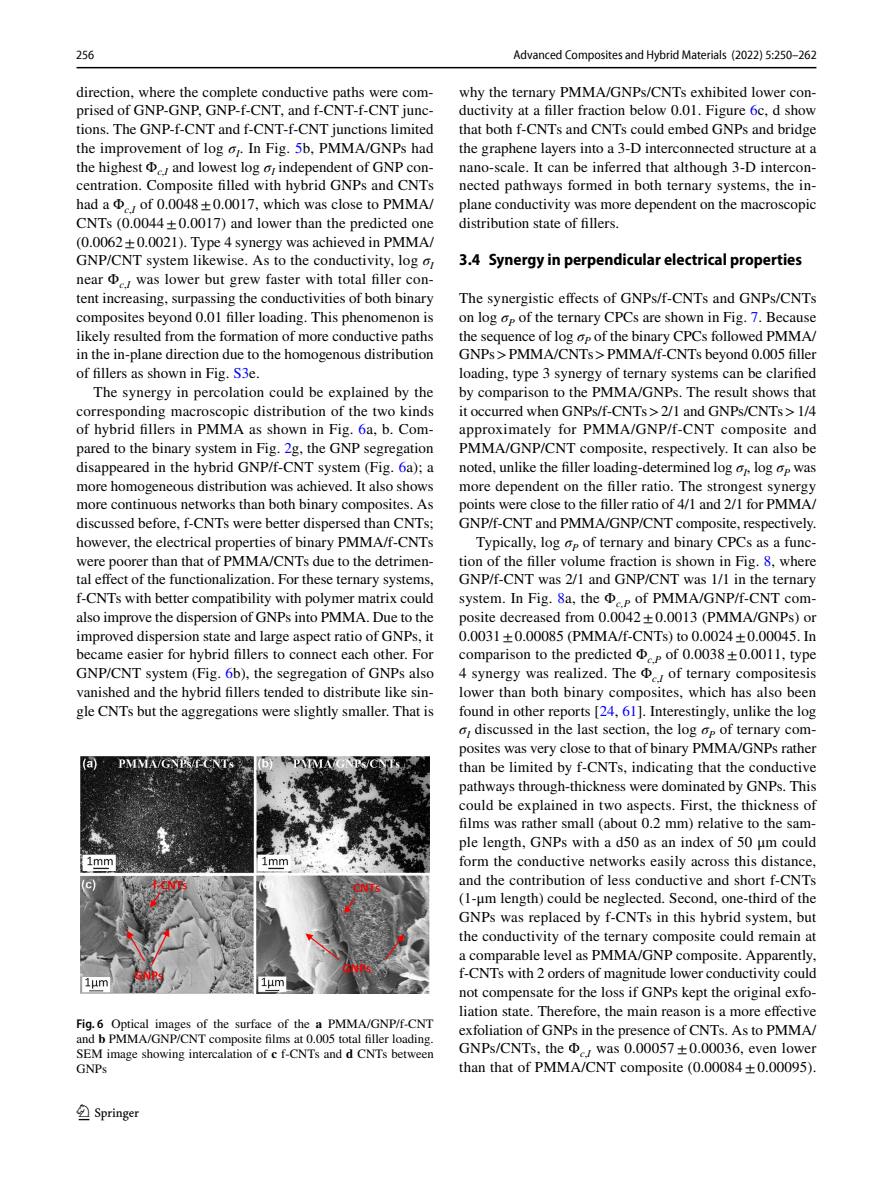
<style>
.page{position:relative;width:893px;height:1187px;background:#fff}
.page>*{position:absolute;margin:0;border:0;box-sizing:border-box;transform-origin:0 0}
.t1{font:22.5px "Springnew Regular 2";color:#000}
.t2{font:700 semi-condensed 16.5px "Myriad Pro";color:#000}
.t3{font:15px/18.8px "STIX";letter-spacing:.005em;color:#000;text-align:justify}
.t4{font:12.75px/15px "STIX";color:#000;text-align:justify}
.t5{font:semi-condensed 12.75px "Myriad Pro Unic";color:#000}
.s1{font-style:italic}
.s2{color:#00f}
.s3{font-family:"STIX Math Regular 33"}
.s4{font-family:"STIX Math Regular 34"}
.s5{font-family:"STIX Math Regular 35"}
.s6{font-family:"Myriad Pro";font-weight:600;font-stretch:semi-condensed}
.s7{font-weight:700}
.s8{font-family:"STIX Math Regular 30"}
.s9{font-family:"STIX Math Regular 31"}
.s10{font-family:"STIX Math Regular 32"}
</style>
<div class="page">
<hr style="left:77px;top:67px;width:739px;height:1px;background:#000">
<div style="left:77px;top:756px;width:357px;height:236px;background:linear-gradient(to bottom,#fff,#fff)"></div>
<img style="left:81px;top:756px;width:349px;height:236px">
<p class="t5" style="left:76px;top:50px;width:20px">256</p>
<p class="t5" style="left:513px;top:50px;width:305px">Advanced Composites and Hybrid Materials (2022) 5:250–262</p>
<p class="t3" style="left:77px;top:83px;width:359px">direction, where the complete conductive paths were com&shy;prised of GNP-GNP, GNP-f-CNT, and f-CNT-f-CNT junc&shy;tions. The GNP-f-CNT and f-CNT-f-CNT junctions limited the improvement of log <span class="s1">σ</span><sub>I</sub>. In Fig. <span class="s2">5</span>b, PMMA/GNPs had the highest <span class="s3">Φ</span><sub>c</sub><sub>,</sub><sub>I</sub> and lowest log <span class="s1">σ</span><sub>I</sub> independent of GNP con&shy;centration. Composite filled with hybrid GNPs and CNTs had a <span class="s4">Φ</span><sub>c</sub><sub>,</sub><sub>I</sub> of 0.0048±0.0017, which was close to PMMA/ CNTs (0.0044±0.0017) and lower than the predicted one (0.0062±0.0021). Type 4 synergy was achieved in PMMA/ GNP/CNT system likewise. As to the conductivity, log <span class="s1">σ</span><sub>I </sub>near <span class="s5">Φ</span><sub>c</sub><sub>,</sub><sub>I</sub> was lower but grew faster with total filler con&shy;tent increasing, surpassing the conductivities of both binary composites beyond 0.01 filler loading. This phenomenon is likely resulted from the formation of more conductive paths in the in-plane direction due to the homogenous distribution of fillers as shown in Fig. <span class="s2">S3</span>e.</p>
<p class="t3" style="left:77px;top:383px;width:359px;text-indent:17px">The synergy in percolation could be explained by the corresponding macroscopic distribution of the two kinds of hybrid fillers in PMMA as shown in Fig. <span class="s2">6</span>a, b. Com&shy;pared to the binary system in Fig. <span class="s2">2</span>g, the GNP segregation disappeared in the hybrid GNP/f-CNT system (Fig. <span class="s2">6</span>a); a more homogeneous distribution was achieved. It also shows more continuous networks than both binary composites. As discussed before, f-CNTs were better dispersed than CNTs; however, the electrical properties of binary PMMA/f-CNTs were poorer than that of PMMA/CNTs due to the detrimen&shy;tal effect of the functionalization. For these ternary systems, f-CNTs with better compatibility with polymer matrix could also improve the dispersion of GNPs into PMMA. Due to the improved dispersion state and large aspect ratio of GNPs, it became easier for hybrid fillers to connect each other. For GNP/CNT system (Fig. <span class="s2">6</span>b), the segregation of GNPs also vanished and the hybrid fillers tended to distribute like sin&shy;gle CNTs but the aggregations were slightly smaller. That is</p>
<p class="t4" style="left:77px;top:1017px;width:359px"><span class="s6">Fig. 6</span> Optical images of the surface of the <span class="s7">a</span> PMMA/GNP/f-CNT and <span class="s7">b</span> PMMA/GNP/CNT composite films at 0.005 total filler loading.<br>SEM image showing intercalation of <span class="s7">c</span> f-CNTs and <span class="s7">d</span> CNTs between GNPs</p>
<h1 class="t1" style="left:79px;top:1104px;width:62px">1 3</h1>
<p class="t3" style="left:459px;top:83px;width:359px">why the ternary PMMA/GNPs/CNTs exhibited lower con&shy;ductivity at a filler fraction below 0.01. Figure <span class="s2">6</span>c, d show that both f-CNTs and CNTs could embed GNPs and bridge the graphene layers into a 3-D interconnected structure at a nano-scale. It can be inferred that although 3-D intercon&shy;nected pathways formed in both ternary systems, the in&shy;plane conductivity was more dependent on the macroscopic distribution state of fillers.</p>
<p class="t2" style="left:459px;top:251px;width:344px">3.4 Synergy in perpendicular electrical properties</p>
<p class="t3" style="left:459px;top:289px;width:359px;text-align:right">The synergistic effects of GNPs/f-CNTs and GNPs/CNTs on log <span class="s1">σ</span><sub>P</sub> of the ternary CPCs are shown in Fig. <span class="s2">7</span>. Because the sequence of log <span class="s1">σ</span><sub>P</sub> of the binary CPCs followed PMMA/ GNPs&gt;PMMA/CNTs&gt;PMMA/f-CNTs beyond 0.005 filler loading, type 3 synergy of ternary systems can be clarified by comparison to the PMMA/GNPs. The result shows that it occurred when GNPs/f-CNTs&gt;2/1 and GNPs/CNTs&gt;1/4 approximately for PMMA/GNP/f-CNT composite and PMMA/GNP/CNT composite, respectively. It can also be noted, unlike the filler loading-determined log <span class="s1">σ</span><sub>I</sub>, log <span class="s1">σ</span><sub>P</sub> was more dependent on the filler ratio. The strongest synergy points were close to the filler ratio of 4/1 and 2/1 for PMMA/ GNP/f-CNT and PMMA/GNP/CNT composite, respectively.<br>Typically, log <span class="s1">σ</span><sub>P</sub> of ternary and binary CPCs as a func&shy;tion of the filler volume fraction is shown in Fig. <span class="s2">8</span>, where GNP/f-CNT was 2/1 and GNP/CNT was 1/1 in the ternary system. In Fig. <span class="s2">8</span>a, the Φ<sub>c,P</sub> of PMMA/GNP/f-CNT com&shy;posite decreased from 0.0042±0.0013 (PMMA/GNPs) or 0.0031±0.00085 (PMMA/f-CNTs) to 0.0024±0.00045. In comparison to the predicted <span class="s8">Φ</span><sub>c</sub><sub>,</sub><sub>P</sub> of 0.0038±0.0011, type 4 synergy was realized. The <span class="s9">Φ</span><sub>c</sub><sub>,</sub><sub>I</sub> of ternary compositesis lower than both binary composites, which has also been found in other reports [<span class="s2">24</span>, <span class="s2">61</span>]. Interestingly, unlike the log <span class="s1">σ</span><sub>I</sub> discussed in the last section, the log <span class="s1">σ</span><sub>P</sub> of ternary com&shy;posites was very close to that of binary PMMA/GNPs rather than be limited by f-CNTs, indicating that the conductive pathways through-thickness were dominated by GNPs. This could be explained in two aspects. First, the thickness of films was rather small (about 0.2 mm) relative to the sam&shy;ple length, GNPs with a d50 as an index of 50 μm could form the conductive networks easily across this distance, and the contribution of less conductive and short f-CNTs (1-μm length) could be neglected. Second, one-third of the GNPs was replaced by f-CNTs in this hybrid system, but the conductivity of the ternary composite could remain at a comparable level as PMMA/GNP composite. Apparently, f-CNTs with 2 orders of magnitude lower conductivity could not compensate for the loss if GNPs kept the original exfo&shy;liation state. Therefore, the main reason is a more effective exfoliation of GNPs in the presence of CNTs. As to PMMA/ GNPs/CNTs, the <span class="s10">Φ</span><sub>c</sub><sub>,</sub><sub>I</sub> was 0.00057±0.00036, even lower than that of PMMA/CNT composite (0.00084±0.00095).</p>
</div>
